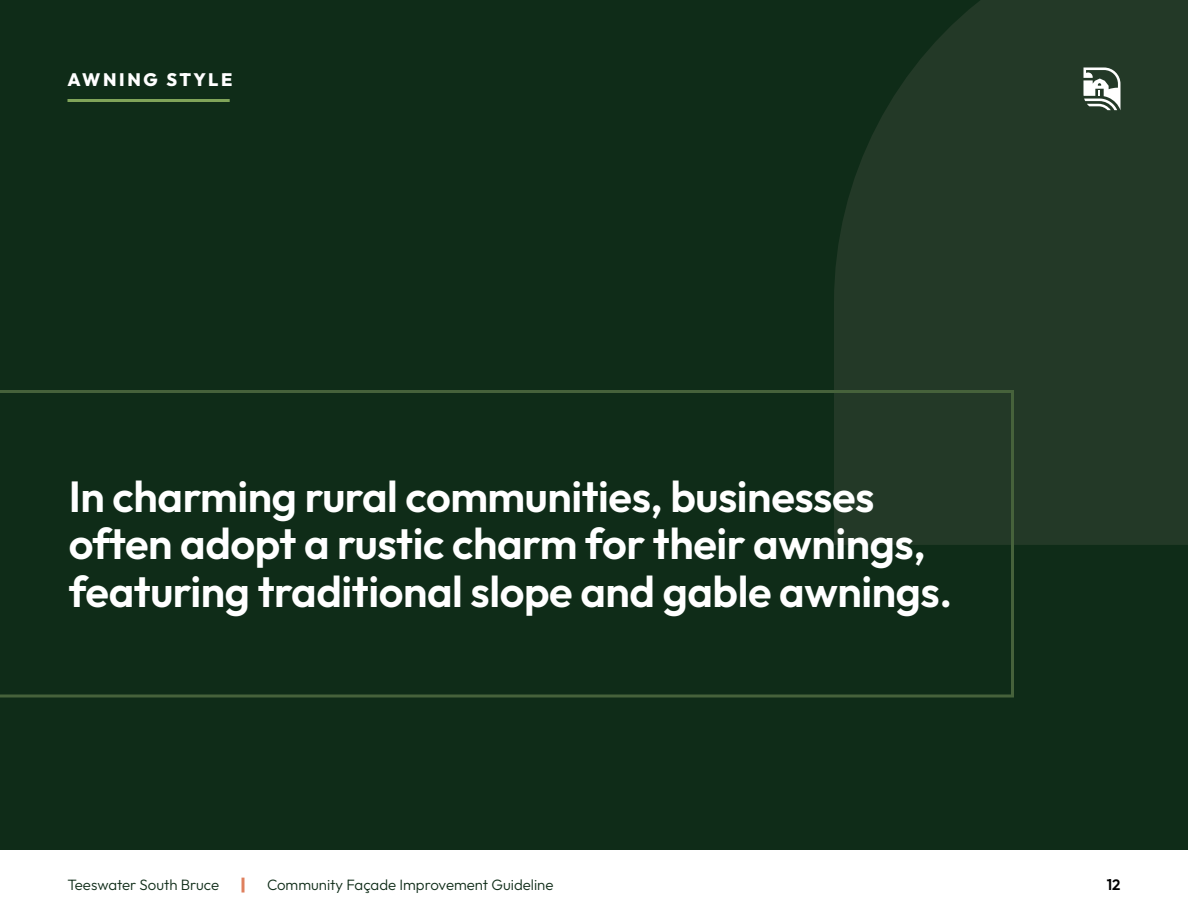
<style>
.page{position:relative;width:1188px;height:918px;background:#0f2c18}
.page>*{position:absolute;margin:0;border:0;box-sizing:border-box;transform-origin:0 0}
.t1{font:600 43.5px/48px "Outfit";letter-spacing:-.01em;color:#fff}
.t2{font:800 18px "Outfit";letter-spacing:.15em;color:#fff}
.t3{font:300 15px "Outfit";color:#0f2c18}
.t4{font:600 15px "Outfit";color:#000}
</style>
<div class="page">
<div style="left:0;top:850px;width:1188px;height:68px;background:#fff"></div>
<svg style="left:242px;top:878px;width:2px;height:15px"></svg>
<svg style="left:834px;top:0;width:354px;height:545px;fill:#233927"></svg>
<hr style="left:68px;top:99px;width:162px;height:3px;background:#80a459">
<svg style="left:0;top:390px;width:1014px;height:308px"></svg>
<svg style="left:1083px;top:68px;width:37px;height:42px"></svg>
<p class="t2" style="left:68px;top:67px;width:166px">AWNING STYLE</p>
<p class="t1" style="left:69px;top:474px;width:885px">In charming rural communities, businesses often adopt a rustic charm for their awnings, featuring traditional slope and gable awnings.</p>
<p class="t3" style="left:68px;top:876px;width:153px">Teeswater South Bruce</p>
<p class="t3" style="left:267px;top:876px;width:288px">Community Façade Improvement Guideline</p>
<p class="t4" style="left:1107px;top:875px;width:15px">12</p>
</div>
